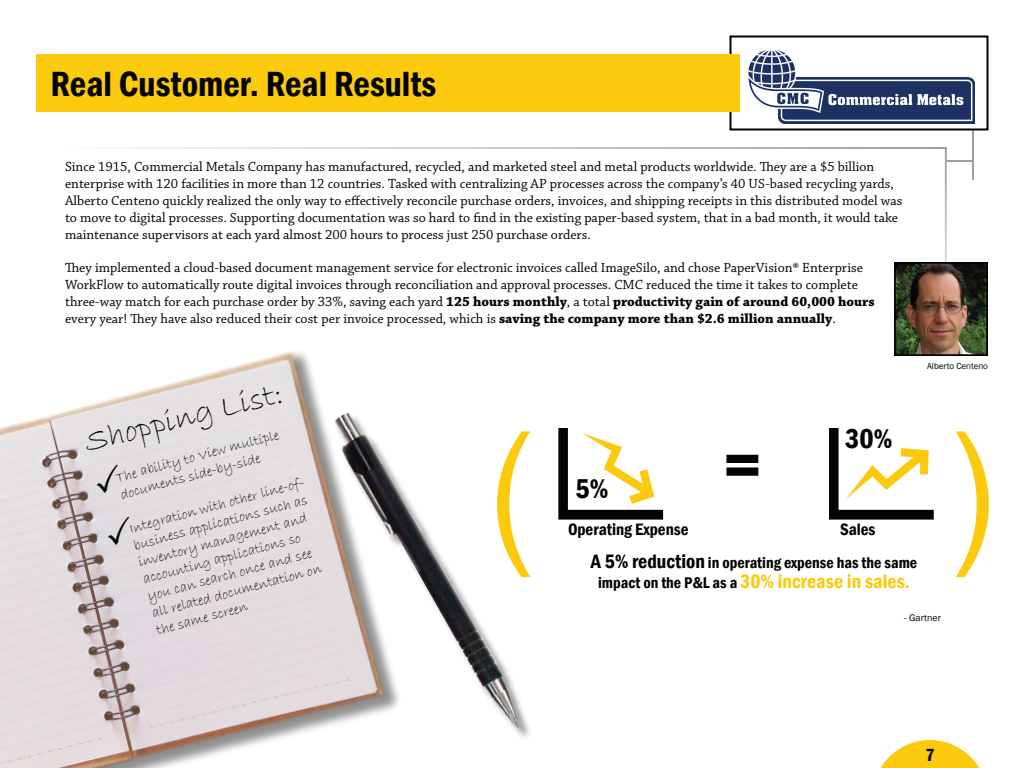
<style>
.page{position:relative;width:1024px;height:768px;background:#fff}
.page>*{position:absolute;margin:0;border:0;box-sizing:border-box;transform-origin:0 0}
.t1{font:600 condensed 78px "Franklin Gothic";color:#040503}
.t2{font:600 condensed 36px "Franklin Gothic";color:#040503}
.t3{font:32.4px "Bradley Hand ITC";color:#040503}
.t4{font:600 condensed 28px "Franklin Gothic";color:#040503}
.t5{font:600 condensed 20px "Franklin Gothic";color:#fbca0c}
.t6{font:600 condensed 18px "Franklin Gothic";color:#040503}
.t7{font:600 condensed 17px "Franklin Gothic";color:#040503}
.t8{font:600 condensed 16px "Franklin Gothic";color:#040503}
.t9{font:14.6px/17.5px "Bradley Hand ITC";color:#040503}
.t10{font:14px/16.8px "Chaparral Pro";color:#040503}
.t11{font:9.8px "Franklin Gothic";color:#040503}
.t12{font:9px "Franklin Gothic";color:#040503}
.s1{font-weight:700}
.s2{font-size:20px}
.s3{font-size:16px;color:#040503}
</style>
<div class="page">
<hr style="left:945px;top:160px;width:28px;height:2px;background:#9d9fa2">
<hr style="left:972px;top:119px;width:2px;height:61px;background:#9d9fa2">
<hr style="left:945px;top:147px;width:2px;height:175px;background:#fff">
<div style="left:730px;top:36px;width:258px;height:94px;background:#fff"></div>
<img style="left:748px;top:50px;width:226px;height:74px">
<div style="left:730px;top:36px;width:258px;height:94px;border:2px solid #040503"></div>
<img style="left:0;top:351px;width:316px;height:417px">
<div style="left:36px;top:54px;width:704px;height:58px;background:#fbca0c"></div>
<img style="left:897px;top:265px;width:88px;height:88px">
<div style="left:894px;top:262px;width:94px;height:94px;border:2px solid #040503"></div>
<img style="left:300px;top:387px;width:231px;height:381px">
<svg style="left:497px;top:431px;width:33px;height:146px"></svg>
<svg style="left:956px;top:431px;width:33px;height:146px"></svg>
<svg style="left:829px;top:428px;width:105px;height:92px"></svg>
<svg style="left:558px;top:428px;width:105px;height:92px"></svg>
<svg style="left:880px;top:740px;width:100px;height:28px"></svg>
<svg style="left:93px;top:464px;width:31px;height:30px"></svg>
<svg style="left:104px;top:515px;width:31px;height:31px"></svg>
<h2 class="t2" style="left:50px;top:60px;width:387px">Real Customer. Real Results</h2>
<p class="t10" style="left:65px;top:159px;width:839px">Since 1915, Commercial Metals Company has manufactured, recycled, and marketed steel and metal products worldwide. They are a $5 billion enterprise with 120 facilities in more than 12 countries. Tasked with centralizing AP processes across the company’s 40 US-based recycling yards, Alberto Centeno quickly realized the only way to effectively reconcile purchase orders, invoices, and shipping receipts in this distributed model was to move to digital processes. Supporting documentation was so hard to find in the existing paper-based system, that in a bad month, it would take maintenance supervisors at each yard almost 200 hours to process just 250 purchase orders.</p>
<p class="t10" style="left:65px;top:260px;width:811px">They implemented a cloud-based document management service for electronic invoices called ImageSilo, and chose PaperVision® Enterprise WorkFlow to automatically route digital invoices through reconciliation and approval processes. CMC reduced the time it takes to complete three-way match for each purchase order by 33%, saving each yard <span class="s1">125 hours monthly</span>, a total <span class="s1">productivity gain of around 60,000 hours </span>every year! They have also reduced their cost per invoice processed, which is <span class="s1">saving the company more than $2.6 million annually</span>.</p>
<p class="t12" style="left:927px;top:361px;width:62px">Alberto Centeno</p>
<h3 class="t3" style="left:80px;top:422px;width:204px;rotate:-14deg">Shopping List:</h3>
<p class="t9" style="left:114px;top:470px;width:170px;rotate:-15deg">The ability to View multiple documents side-by-side</p>
<p class="t9" style="left:128px;top:520px;width:185px;rotate:-15deg">Integration with other line-of&shy;business applications such as inventory management and accounting applications so you can search once and see all related documentation on the same screen</p>
<h3 class="t4" style="left:576px;top:470px;width:34px">5%</h3>
<h1 class="t1" style="left:722px;top:413px;width:41px">=</h1>
<h3 class="t4" style="left:845px;top:420px;width:49px">30%</h3>
<p class="t7" style="left:568px;top:518px;width:122px">Operating Expense</p>
<p class="t7" style="left:840px;top:518px;width:37px">Sales</p>
<p class="t8" style="left:591px;top:552px;width:328px"><span class="s2">A 5% reduction</span> in operating expense has the same</p>
<h3 class="t5" style="left:598px;top:568px;width:313px"><span class="s3">impact on the P&amp;L as a</span> 30% increase in sales.</h3>
<p class="t11" style="left:904px;top:612px;width:38px">- Gartner</p>
<p class="t6" style="left:925px;top:743px;width:11px">7</p>
</div>
